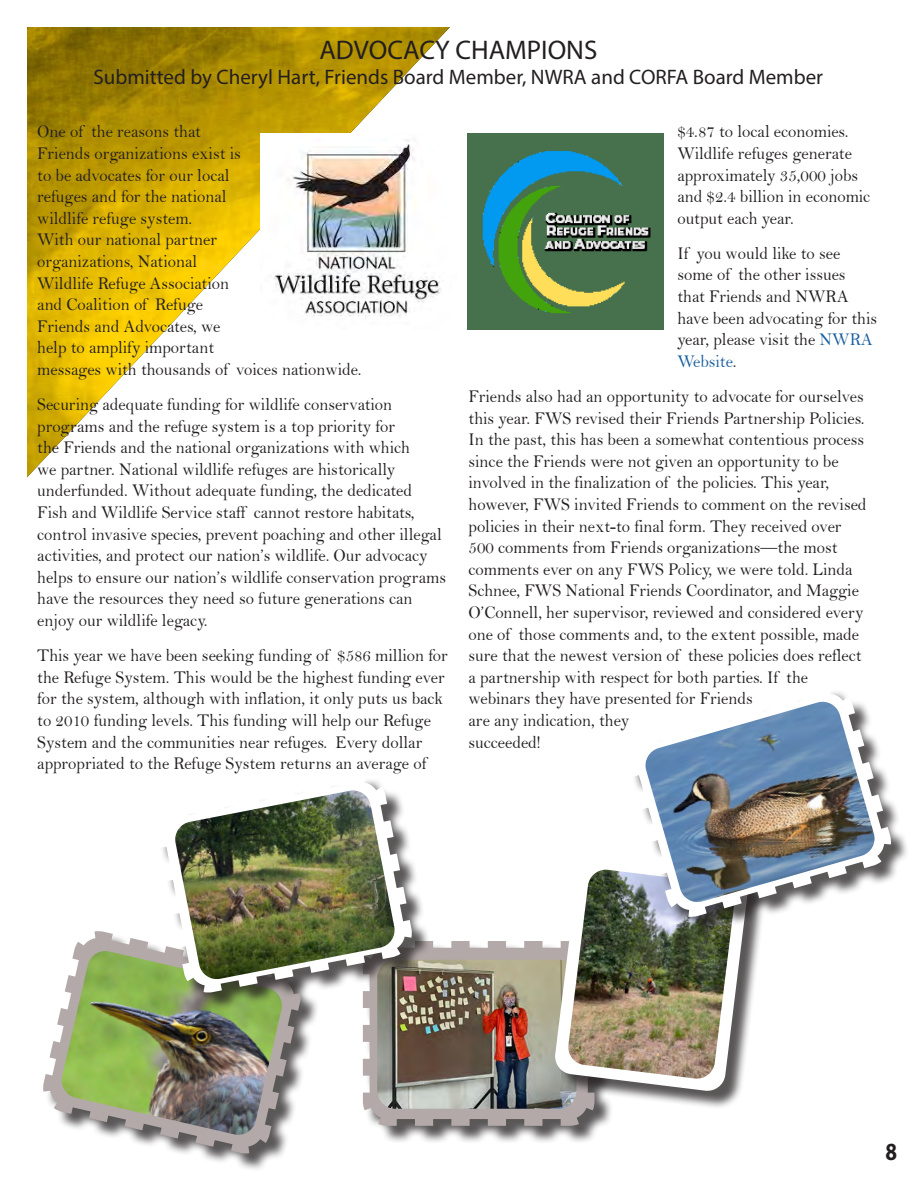
<style>
.page{position:relative;width:918px;height:1188px;background:#fff}
.page>*{position:absolute;margin:0;border:0;box-sizing:border-box;transform-origin:0 0}
.t1{font:27px "Myriad Pro";color:#231f20}
.t2{font:700 24.75px "Myriad Pro";color:#231f20;scale:.85 1}
.t3{font:21px "Myriad Pro";color:#231f20}
.t4{font:18px/21.6px "Bell";color:#231f20;scale:.94 1}
.s1{color:#175d9e}
</style>
<div class="page">
<img style="left:27px;top:27px;width:423px;height:450px">
<img style="left:260px;top:133px;width:190px;height:197px">
<img style="left:467px;top:133px;width:197px;height:197px">
<div style="left:365px;top:943px;width:248px;height:202px;background:#231f20;opacity:.75"></div>
<svg style="left:552px;top:943px;width:49px;height:190px;background:#96938f"></svg>
<div style="left:557px;top:860px;width:209px;height:249px;background:#231f20;opacity:.75"></div>
<svg style="left:554px;top:860px;width:195px;height:232px"></svg>
<img style="left:567px;top:870px;width:169px;height:210px">
<div style="left:632px;top:690px;width:278px;height:245px;background:#231f20;opacity:.75"></div>
<svg style="left:624px;top:690px;width:272px;height:232px"></svg>
<img style="left:644px;top:702px;width:233px;height:202px">
<img style="left:43px;top:895px;width:509px;height:263px">
<svg style="left:154px;top:780px;width:262px;height:216px"></svg>
<img style="left:174px;top:790px;width:222px;height:191px">
<p class="t1" style="left:319px;top:34px;width:280px">ADVOCACY CHAMPIONS</p>
<p class="t3" style="left:94px;top:64px;width:731px">Submitted by Cheryl Hart, Friends Board Member, NWRA and CORFA Board Member</p>
<p class="t4" style="left:37px;top:121px;width:346px">One of the reasons that<br>Friends organizations exist is<br>to be advocates for our local<br>refuges and for the national<br>wildlife refuge system.<br>With our national partner<br>organizations, National<br>Wildlife Refuge Association<br>and Coalition of Refuge<br>Friends and Advocates, we<br>help to amplify important<br>messages with thousands of voices nationwide.</p>
<p class="t4" style="left:37px;top:393px;width:436px">Securing adequate funding for wildlife conservation programs and the refuge system is a top priority for<br>the Friends and the national organizations with which<br>we partner. National wildlife refuges are historically underfunded. Without adequate funding, the dedicated Fish and Wildlife Service staff cannot restore habitats, control invasive species, prevent poaching and other illegal activities, and protect our nation’s wildlife. Our advocacy helps to ensure our nation’s wildlife conservation programs have the resources they need so future generations can enjoy our wildlife legacy.</p>
<p class="t4" style="left:37px;top:645px;width:438px">This year we have been seeking funding of $586 million for the Refuge System. This would be the highest funding ever for the system, although with inflation, it only puts us back to 2010 funding levels. This funding will help our Refuge System and the communities near refuges. Every dollar appropriated to the Refuge System returns an average of</p>
<p class="t4" style="left:677px;top:121px;width:207px">$4.87 to local economies.<br>Wildlife refuges generate approximately 35,000 jobs and $2.4 billion in economic output each year.</p>
<p class="t4" style="left:677px;top:242px;width:214px">If you would like to see some of the other issues that Friends and NWRA have been advocating for this year, please visit the <span class="s1">NWRA<br>Website</span>.</p>
<p class="t4" style="left:469px;top:385px;width:425px">Friends also had an opportunity to advocate for ourselves this year. FWS revised their Friends Partnership Policies.<br>In the past, this has been a somewhat contentious process since the Friends were not given an opportunity to be involved in the finalization of the policies. This year, however, FWS invited Friends to comment on the revised policies in their next-to final form. They received over 500 comments from Friends organizations—the most comments ever on any FWS Policy, we were told. Linda Schnee, FWS National Friends Coordinator, and Maggie O’Connell, her supervisor, reviewed and considered every one of those comments and, to the extent possible, made sure that the newest version of these policies does reflect a partnership with respect for both parties. If the webinars they have presented for Friends<br>are any indication, they<br>succeeded!</p>
<p class="t2" style="left:885px;top:1136px;width:15px">8</p>
</div>
